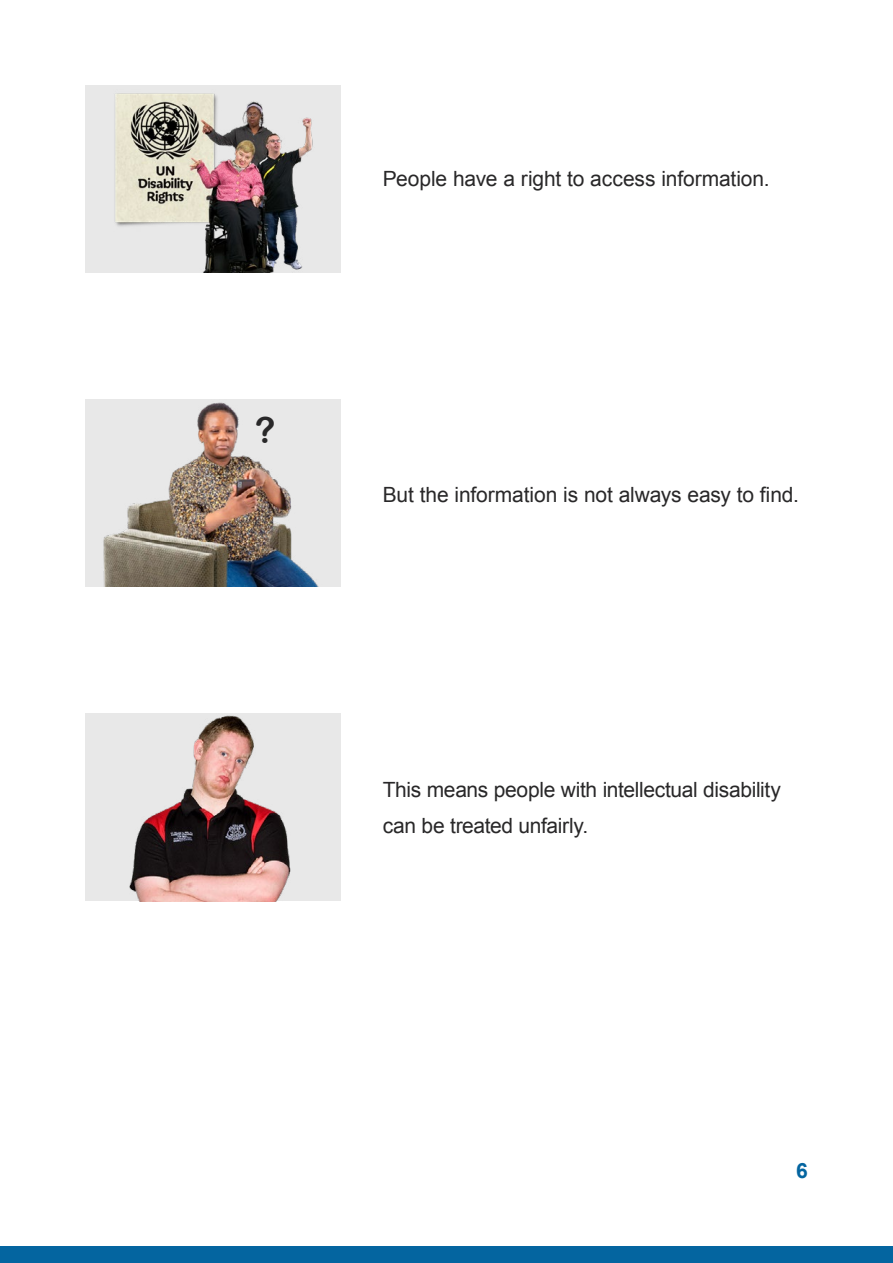
<style>
.page{position:relative;width:893px;height:1263px;background:#fff}
.page>*{position:absolute;margin:0;border:0;box-sizing:border-box;transform-origin:0 0}
.Body_USE{font:36px "Arial Rounded MT Bold";color:#292829}
.Body_USE-2{font:21px/36px "Arial";letter-spacing:-.015em;color:#292829}
.t1{font:700 21px "Arial";color:#0465a0}
</style>
<div class="page">
<div style="left:0;top:1246px;width:893px;height:17px;background:#0465a0"></div>
<img style="left:85px;top:399px;width:255px;height:187px">
<img style="left:85px;top:714px;width:253px;height:187px">
<div style="left:85px;top:85px;width:255px;height:187px;background:#e8e8e8"></div>
<img style="left:115px;top:93px;width:198px;height:179px">
<p class="Body_USE" style="left:255px;top:408px;width:22px">?</p>
<p class="Body_USE-2" style="left:383px;top:161px;width:389px">People have a right to access information.</p>
<p class="Body_USE-2" style="left:383px;top:477px;width:418px">But the information is not always easy to find.</p>
<p class="Body_USE-2" style="left:383px;top:772px;width:400px">This means people with intellectual disability can be treated unfairly.</p>
<p class="t1" style="left:796px;top:1157px;width:13px">6</p>
</div>
